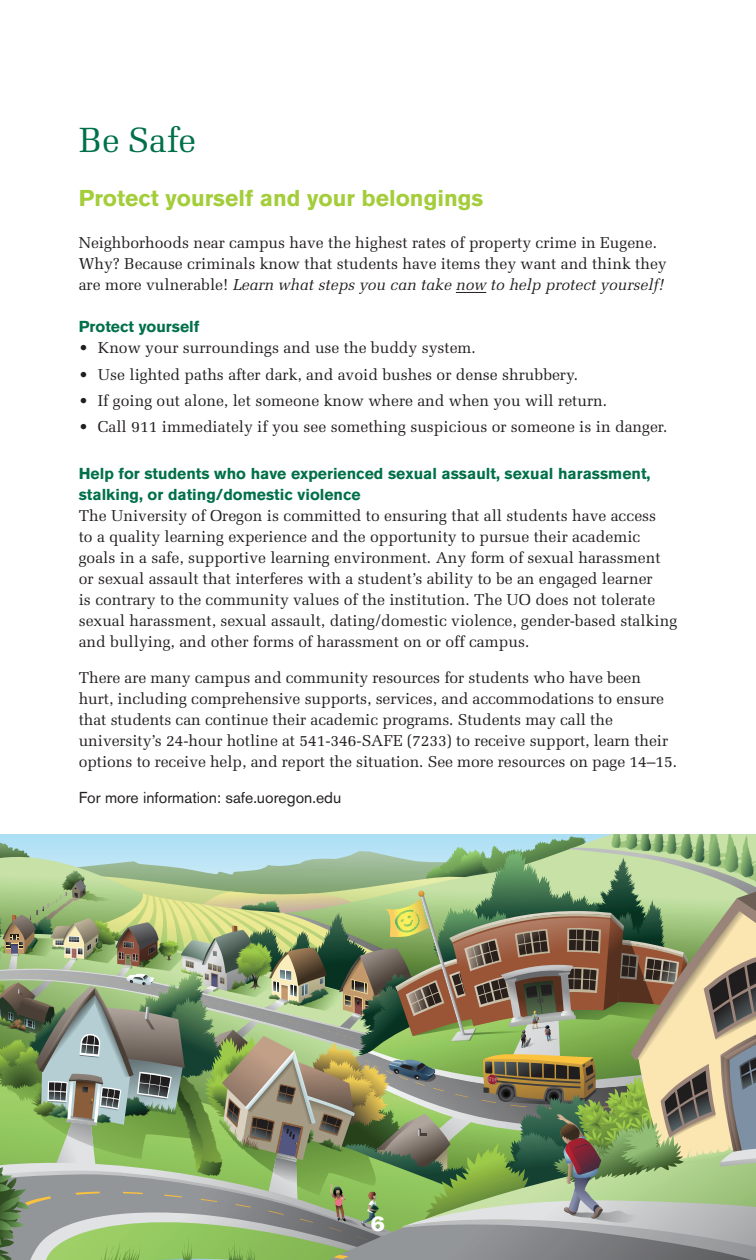
<style>
.page{position:relative;width:756px;height:1260px;background:#fff}
.page>*{position:absolute;margin:0;border:0;box-sizing:border-box;transform-origin:0 0}
.t1{font:35px "Melior";color:#007049}
.t2{font:700 22.75px "Akzidenz Grotesk BQ";color:#a3cd39}
.t3{font:21px "Akzidenz Grotesk BQ Super";color:#fff}
.Normal__Web{font:15.75px/21px "Melior";color:#231f20}
.t4{font:700 15.75px/21px "Akzidenz Grotesk BQ";color:#007049}
.t5{font:15.75px "Akzidenz Grotesk BQ";color:#231f20}
.s1{font-style:italic}
</style>
<div class="page">
<hr style="left:456px;top:292px;width:30px;height:1px;background:#231f20">
<img style="left:0;top:834px;width:756px;height:426px">
<p class="t1" style="left:79px;top:120px;width:119px">Be Safe</p>
<p class="t2" style="left:79px;top:185px;width:406px">Protect yourself and your belongings</p>
<p class="Normal__Web" style="left:79px;top:233px;width:589px">Neighborhoods near campus have the highest rates of property crime in Eugene.<br>Why? Because criminals know that students have items they want and think they are more vulnerable! <span class="s1">Learn what steps you can take now to help protect yourself!</span></p>
<p class="t4" style="left:79px;top:317px;width:122px">Protect yourself</p>
<p class="Normal__Web" style="left:79px;top:338px;width:399px">• Know your surroundings and use the buddy system.</p>
<p class="Normal__Web" style="left:79px;top:364px;width:501px">• Use lighted paths after dark, and avoid bushes or dense shrubbery.</p>
<p class="Normal__Web" style="left:79px;top:390px;width:530px">• If going out alone, let someone know where and when you will return.</p>
<p class="Normal__Web" style="left:79px;top:416px;width:590px">• Call 911 immediately if you see something suspicious or someone is in danger.</p>
<p class="t4" style="left:79px;top:463px;width:573px">Help for students who have experienced sexual assault, sexual harassment, stalking, or dating/domestic violence</p>
<p class="Normal__Web" style="left:79px;top:505px;width:600px">The University of Oregon is committed to ensuring that all students have access<br>to a quality learning experience and the opportunity to pursue their academic goals in a safe, supportive learning environment. Any form of sexual harassment or sexual assault that interferes with a student’s ability to be an engaged learner<br>is contrary to the community values of the institution. The UO does not tolerate sexual harassment, sexual assault, dating/domestic violence, gender-based stalking and bullying, and other forms of harassment on or off campus.</p>
<p class="Normal__Web" style="left:79px;top:668px;width:600px">There are many campus and community resources for students who have been hurt, including comprehensive supports, services, and accommodations to ensure that students can continue their academic programs. Students may call the university’s 24-hour hotline at 541-346-SAFE (7233) to receive support, learn their options to receive help, and report the situation. See more resources on page 14–15.</p>
<p class="t5" style="left:79px;top:788px;width:264px">For more information: safe.uoregon.edu</p>
<p class="t3" style="left:371px;top:1211px;width:15px">6</p>
</div>
